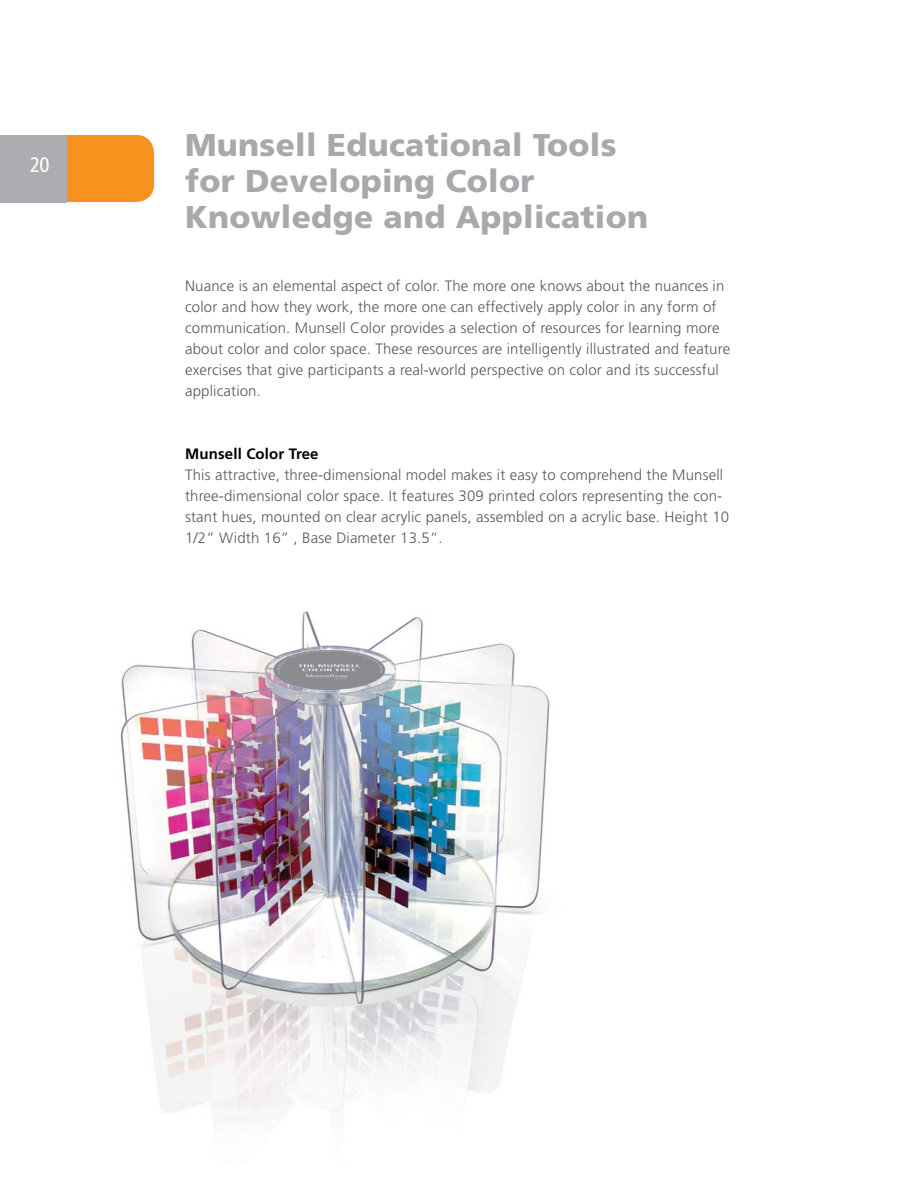
<style>
.page{position:relative;width:918px;height:1188px;background:#fff}
.page>*{position:absolute;margin:0;border:0;box-sizing:border-box;transform-origin:0 0}
.t1{font:900 31.5px/36px "Frutiger";letter-spacing:.01em;color:#a7a9ac}
.t2{font:condensed 21px "Frutiger";color:#fff}
.t3{font:300 15px/21px "Frutiger";letter-spacing:.01em;color:#58595b}
.t4{font:700 15px "Frutiger";letter-spacing:.01em;color:#000}
</style>
<div class="page">
<div style="left:67px;top:135px;width:87px;height:67px;background:#f7921e"></div>
<div style="left:0;top:135px;width:67px;height:67px;background:#abadb0"></div>
<img style="left:120px;top:611px;width:430px;height:511px">
<h2 class="t2" style="left:30px;top:152px;width:21px">20</h2>
<h1 class="t1" style="left:185px;top:127px;width:464px">Munsell Educational Tools for Developing Color<br>Knowledge and Application</h1>
<p class="t3" style="left:185px;top:276px;width:547px">Nuance is an elemental aspect of color. The more one knows about the nuances in color and how they work, the more one can effectively apply color in any form of communication. Munsell Color provides a selection of resources for learning more about color and color space. These resources are intelligently illustrated and feature exercises that give participants a real-world perspective on color and its successful application.</p>
<p class="t4" style="left:185px;top:445px;width:135px">Munsell Color Tree</p>
<p class="t3" style="left:185px;top:465px;width:546px">This attractive, three-dimensional model makes it easy to comprehend the Munsell three-dimensional color space. It features 309 printed colors representing the con&shy;stant hues, mounted on clear acrylic panels, assembled on a acrylic base. Height 10<br>1/2” Width 16” , Base Diameter 13.5”.</p>
</div>
